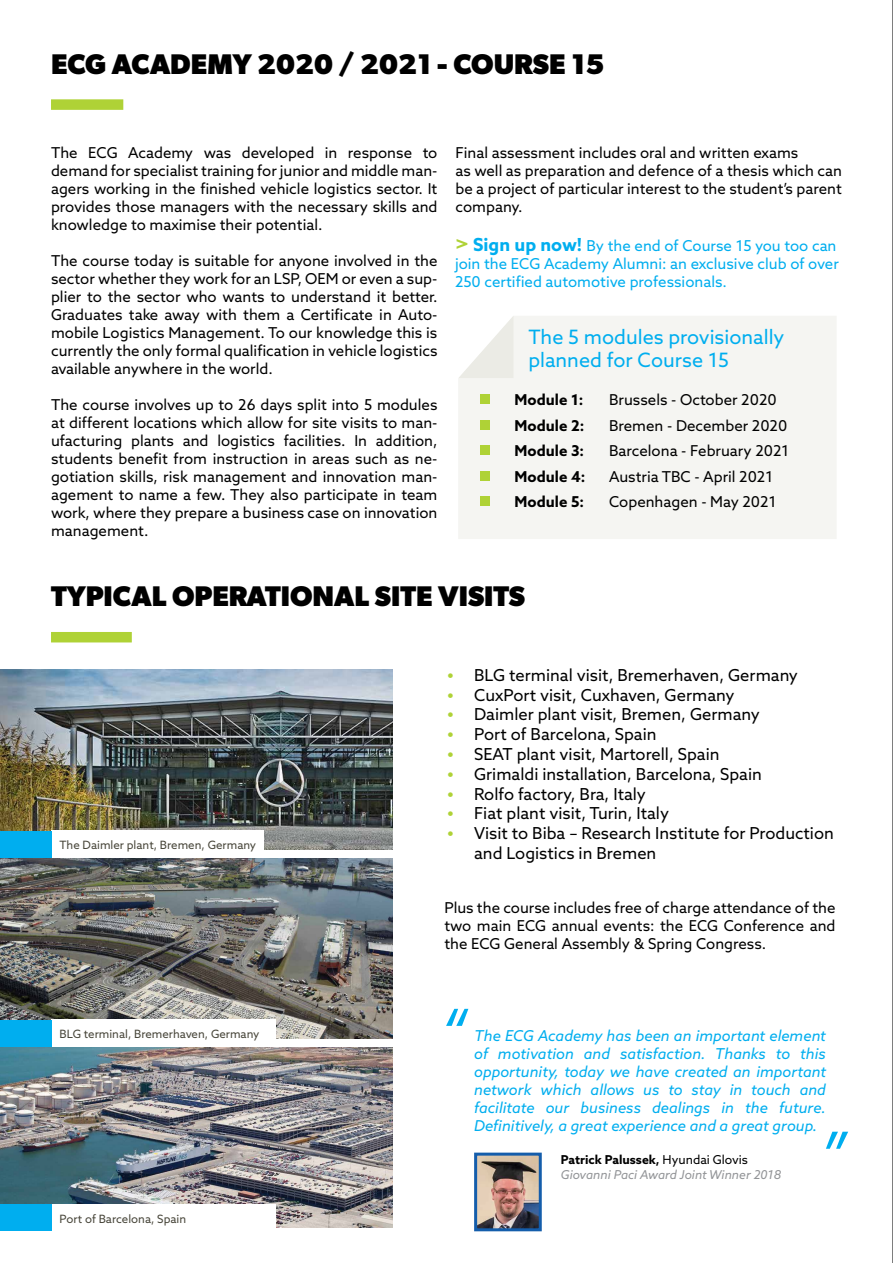
<style>
.page{position:relative;width:893px;height:1263px;background:#fff}
.page>*{position:absolute;margin:0;border:0;box-sizing:border-box;transform-origin:0 0}
.t1{font:italic 63.45px "Azo Sans";color:#00aeef}
.t2{font:700 28.5px "Gibson";color:#000}
.t3{font:19.8px/23.7px "Azo Sans";color:#00aeef}
.t4{font:16.5px/19.8px "Azo Sans";color:#000}
.t5{font:15px/18px "Azo Sans";color:#000;text-align:justify}
.t6{font:italic 15px/18px "Azo Sans";color:#00aeef;text-align:justify}
.t7{font:15px/18px "Azo Sans";color:#00aeef}
.t8{font:700 15px "Azo Sans";color:#000}
.t9{font:italic 12.3px/14.7px "Azo Sans";color:#939598}
.t10{font:11.4px "Azo Sans";color:#48463a}
.s1{font-weight:700;font-size:19.5px;color:#afd236}
.s2{font-weight:700;font-size:18px}
.s3{font-weight:700;font-size:18px;color:#afd236}
.s4{font-weight:700;font-style:normal;color:#000}
.s5{font-style:normal;color:#000}
</style>
<div class="page">
<div style="left:51px;top:99px;width:72px;height:11px;background:#afd236"></div>
<div style="left:51px;top:632px;width:81px;height:10px;background:#afd236"></div>
<img style="left:0;top:669px;width:392px;height:180px">
<div style="left:51px;top:831px;width:212px;height:28px;background:#fff"></div>
<img style="left:0;top:858px;width:392px;height:180px">
<div style="left:51px;top:1020px;width:224px;height:27px;background:#fff"></div>
<img style="left:0;top:1047px;width:392px;height:180px">
<div style="left:51px;top:1204px;width:224px;height:27px;background:#fff"></div>
<div style="left:458px;top:316px;width:378px;height:223px;background:#f5f5f2"></div>
<svg style="left:458px;top:316px;width:55px;height:62px"></svg>
<div style="left:480px;top:394px;width:10px;height:10px;background:#afd236"></div>
<div style="left:480px;top:420px;width:10px;height:9px;background:#afd236"></div>
<div style="left:480px;top:445px;width:10px;height:10px;background:#afd236"></div>
<div style="left:480px;top:471px;width:10px;height:9px;background:#afd236"></div>
<div style="left:480px;top:496px;width:10px;height:10px;background:#afd236"></div>
<div style="left:0;top:1204px;width:51px;height:27px;background:#00aeef"></div>
<div style="left:0;top:1020px;width:51px;height:27px;background:#00aeef"></div>
<div style="left:0;top:831px;width:51px;height:27px;background:#00aeef"></div>
<img style="left:478px;top:1156px;width:60px;height:71px">
<div style="left:474px;top:1152px;width:68px;height:79px;border:3px solid #145dab"></div>
<hr style="left:892px;top:0;width:1px;height:1263px;background:#000">
<h2 class="t2" style="left:51px;top:47px;width:555px">ECG ACADEMY 2020 / 2021 - COURSE 15</h2>
<p class="t5" style="left:51px;top:143px;width:388px">The ECG Academy was developed in response to demand for specialist training for junior and middle man&shy;agers working in the finished vehicle logistics sector. It provides those managers with the necessary skills and knowledge to maximise their potential.</p>
<p class="t5" style="left:51px;top:251px;width:388px">The course today is suitable for anyone involved in the sector whether they work for an LSP, OEM or even a sup&shy;plier to the sector who wants to understand it better.<br>Graduates take away with them a Certificate in Auto&shy;mobile Logistics Management. To our knowledge this is currently the only formal qualification in vehicle logistics available anywhere in the world.</p>
<p class="t5" style="left:51px;top:395px;width:388px">The course involves up to 26 days split into 5 modules at different locations which allow for site visits to man&shy;ufacturing plants and logistics facilities. In addition, students benefit from instruction in areas such as ne&shy;gotiation skills, risk management and innovation man&shy;agement to name a few. They also participate in team work, where they prepare a business case on innovation management.</p>
<p class="t5" style="left:455px;top:143px;width:388px;text-align:left">Final assessment includes oral and written exams<br>as well as preparation and defence of a thesis which can be a project of particular interest to the student’s parent company.</p>
<p class="t7" style="left:455px;top:236px;width:385px"><span class="s1">&gt;</span> <span class="s2">Sign up now!</span> By the end of Course 15 you too can join the ECG Academy Alumni: an exclusive club of over<br>250 certified automotive professionals.</p>
<h3 class="t3" style="left:528px;top:324px;width:258px">The 5 modules provisionally planned for Course 15</h3>
<p class="t8" style="left:514px;top:390px;width:70px">Module 1:</p>
<p class="t5" style="left:609px;top:391px;width:169px">Brussels - October 2020</p>
<p class="t8" style="left:514px;top:415px;width:71px">Module 2:</p>
<p class="t5" style="left:609px;top:416px;width:180px">Bremen - December 2020</p>
<p class="t8" style="left:514px;top:441px;width:71px">Module 3:</p>
<p class="t5" style="left:609px;top:442px;width:182px">Barcelona - February 2021</p>
<p class="t8" style="left:514px;top:466px;width:72px">Module 4:</p>
<p class="t5" style="left:609px;top:467px;width:165px">Austria TBC - April 2021</p>
<p class="t8" style="left:514px;top:492px;width:71px">Module 5:</p>
<p class="t5" style="left:609px;top:493px;width:169px">Copenhagen - May 2021</p>
<h2 class="t2" style="left:51px;top:580px;width:476px">TYPICAL OPERATIONAL SITE VISITS</h2>
<p class="t10" style="left:60px;top:838px;width:198px">The Daimler plant, Bremen, Germany</p>
<p class="t10" style="left:60px;top:1026px;width:201px">BLG terminal, Bremerhaven, Germany</p>
<p class="t10" style="left:60px;top:1211px;width:128px">Port of Barcelona, Spain</p>
<p class="t4" style="left:447px;top:665px;width:352px"><span class="s3">•</span> BLG terminal visit, Bremerhaven, Germany</p>
<p class="t4" style="left:447px;top:684px;width:289px"><span class="s3">•</span> CuxPort visit, Cuxhaven, Germany</p>
<p class="t4" style="left:447px;top:704px;width:314px"><span class="s3">•</span> Daimler plant visit, Bremen, Germany</p>
<p class="t4" style="left:447px;top:724px;width:211px"><span class="s3">•</span> Port of Barcelona, Spain</p>
<p class="t4" style="left:447px;top:744px;width:274px"><span class="s3">•</span> SEAT plant visit, Martorell, Spain</p>
<p class="t4" style="left:447px;top:764px;width:316px"><span class="s3">•</span> Grimaldi installation, Barcelona, Spain</p>
<p class="t4" style="left:447px;top:783px;width:200px"><span class="s3">•</span> Rolfo factory, Bra, Italy</p>
<p class="t4" style="left:447px;top:803px;width:223px"><span class="s3">•</span> Fiat plant visit, Turin, Italy</p>
<p class="t4" style="left:474px;top:823px;width:361px;text-indent:-27px"><span class="s3">•</span> Visit to Biba – Research Institute for Production and Logistics in Bremen</p>
<p class="t5" style="left:444px;top:899px;width:393px">Plus the course includes free of charge attendance of the two main ECG annual events: the ECG Conference and the ECG General Assembly &amp; Spring Congress.</p>
<h1 class="t1" style="left:440px;top:992px;width:29px">“</h1>
<p class="t6" style="left:474px;top:1026px;width:353px">The ECG Academy has been an important element of motivation and satisfaction. Thanks to this opportunity, today we have created an important network which allows us to stay in touch and facilitate our business dealings in the future.<br>Definitively, a great experience and a great group.</p>
<h1 class="t1" style="left:819px;top:1114px;width:29px">”</h1>
<p class="t9" style="left:561px;top:1152px;width:222px"><span class="s4">Patrick Palussek,</span> <span class="s5">Hyundai Glovis<br></span>Giovanni Paci Award Joint Winner 2018</p>
</div>
